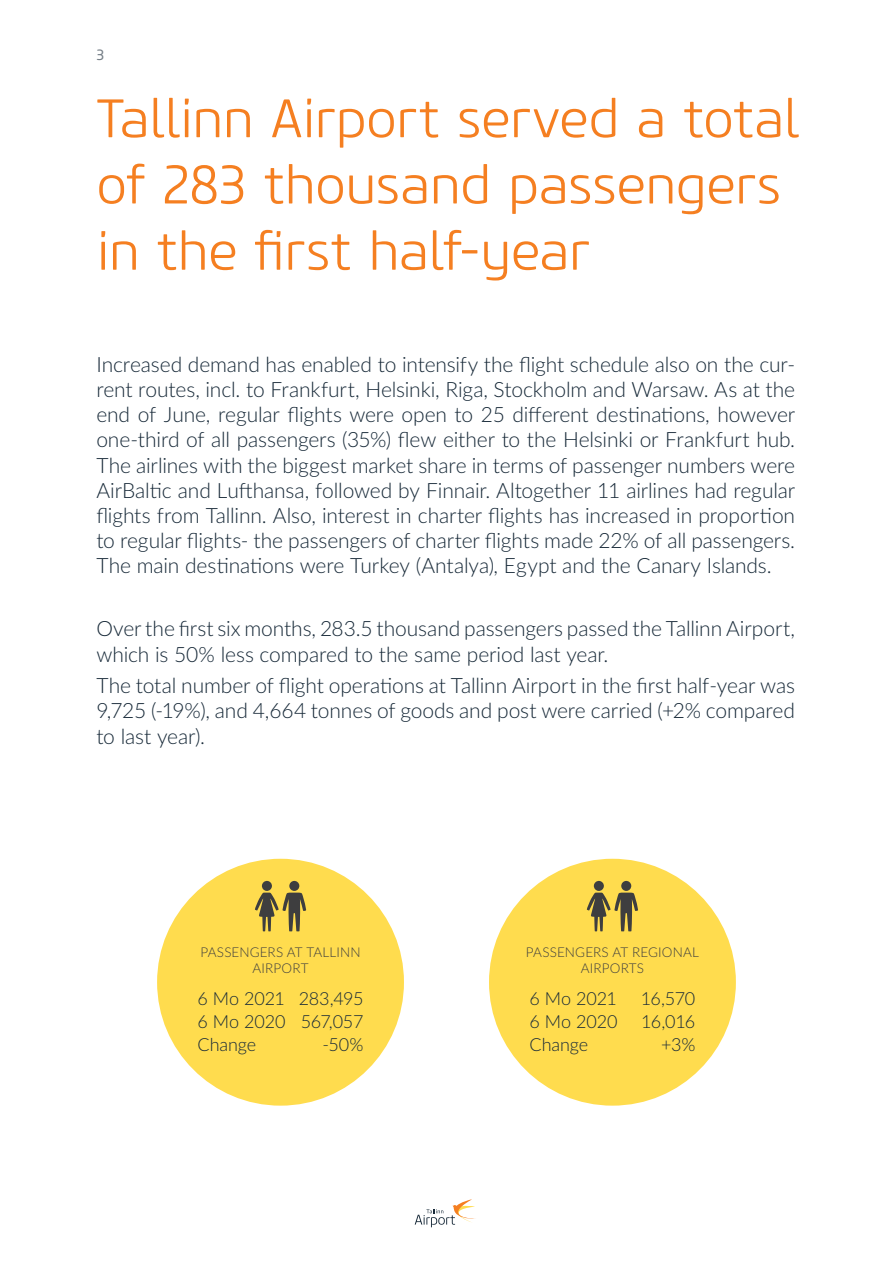
<style>
.page{position:relative;width:893px;height:1263px;background:#fff}
.page>*{position:absolute;margin:0;border:0;box-sizing:border-box;transform-origin:0 0}
.t1{font:300 54px/66.3px "Core Sans M35";letter-spacing:-.015em;color:#f57f21}
.t2{font:300 21px/25.2px "Lato";letter-spacing:-.005em;color:#172938;text-align:justify}
.t3{font:300 18px "Lato";letter-spacing:-.005em;color:#172938}
.t4{font:14.85px "Core Sans M45";color:#778088}
.t5{font:300 13.5px/16.2px "Lato";letter-spacing:.01em;color:#3e3e3f;text-align:center}
</style>
<div class="page">
<svg style="left:415px;top:1199px;width:60px;height:28px"></svg>
<div style="left:157px;top:859px;width:247px;height:247px;background:#ffdc4e;border-radius:50%"></div>
<div style="left:289px;top:881px;width:10px;height:10px;background:#3e3e3f;border-radius:50%"></div>
<div style="left:262px;top:881px;width:10px;height:10px;background:#3e3e3f;border-radius:50%"></div>
<svg style="left:255px;top:893px;width:51px;height:38px"></svg>
<div style="left:489px;top:859px;width:247px;height:247px;background:#ffdc4e;border-radius:50%"></div>
<div style="left:621px;top:881px;width:10px;height:10px;background:#3e3e3f;border-radius:50%"></div>
<div style="left:594px;top:881px;width:10px;height:10px;background:#3e3e3f;border-radius:50%"></div>
<svg style="left:587px;top:893px;width:51px;height:38px"></svg>
<p class="t4" style="left:96px;top:46px;width:10px">3</p>
<h1 class="t1" style="left:96px;top:87px;width:704px">Tallinn Airport served a total of 283 thousand passengers in the first half-year</h1>
<p class="t2" style="left:96px;top:351px;width:700px">Increased demand has enabled to intensify the flight schedule also on the cur&shy;rent routes, incl. to Frankfurt, Helsinki, Riga, Stockholm and Warsaw. As at the end of June, regular flights were open to 25 different destinations, however one-third of all passengers (35%) flew either to the Helsinki or Frankfurt hub.<br>The airlines with the biggest market share in terms of passenger numbers were AirBaltic and Lufthansa, followed by Finnair. Altogether 11 airlines had regular flights from Tallinn. Also, interest in charter flights has increased in proportion to regular flights- the passengers of charter flights made 22% of all passengers.<br>The main destinations were Turkey (Antalya), Egypt and the Canary Islands.</p>
<p class="t2" style="left:96px;top:615px;width:700px">Over the first six months, 283.5 thousand passengers passed the Tallinn Airport, which is 50% less compared to the same period last year.</p>
<p class="t2" style="left:96px;top:672px;width:700px">The total number of flight operations at Tallinn Airport in the first half-year was 9,725 (-19%), and 4,664 tonnes of goods and post were carried (+2% compared to last year).</p>
<p class="t5" style="left:200px;top:943px;width:162px">PASSENGERS AT TALLINN<br>AIRPORT</p>
<p class="t3" style="left:198px;top:986px;width:89px">6 Mo 2021</p>
<p class="t3" style="left:299px;top:986px;width:66px">283,495</p>
<p class="t3" style="left:198px;top:1009px;width:89px">6 Mo 2020</p>
<p class="t3" style="left:301px;top:1009px;width:64px">567,057</p>
<p class="t3" style="left:198px;top:1032px;width:60px">Change</p>
<p class="t3" style="left:322px;top:1032px;width:43px">-50%</p>
<p class="t5" style="left:526px;top:943px;width:174px">PASSENGERS AT REGIONAL<br>AIRPORTS</p>
<p class="t3" style="left:529px;top:986px;width:89px">6 Mo 2021</p>
<p class="t3" style="left:641px;top:986px;width:56px">16,570</p>
<p class="t3" style="left:529px;top:1009px;width:89px">6 Mo 2020</p>
<p class="t3" style="left:641px;top:1009px;width:56px">16,016</p>
<p class="t3" style="left:529px;top:1032px;width:60px">Change</p>
<p class="t3" style="left:661px;top:1032px;width:36px">+3%</p>
</div>
